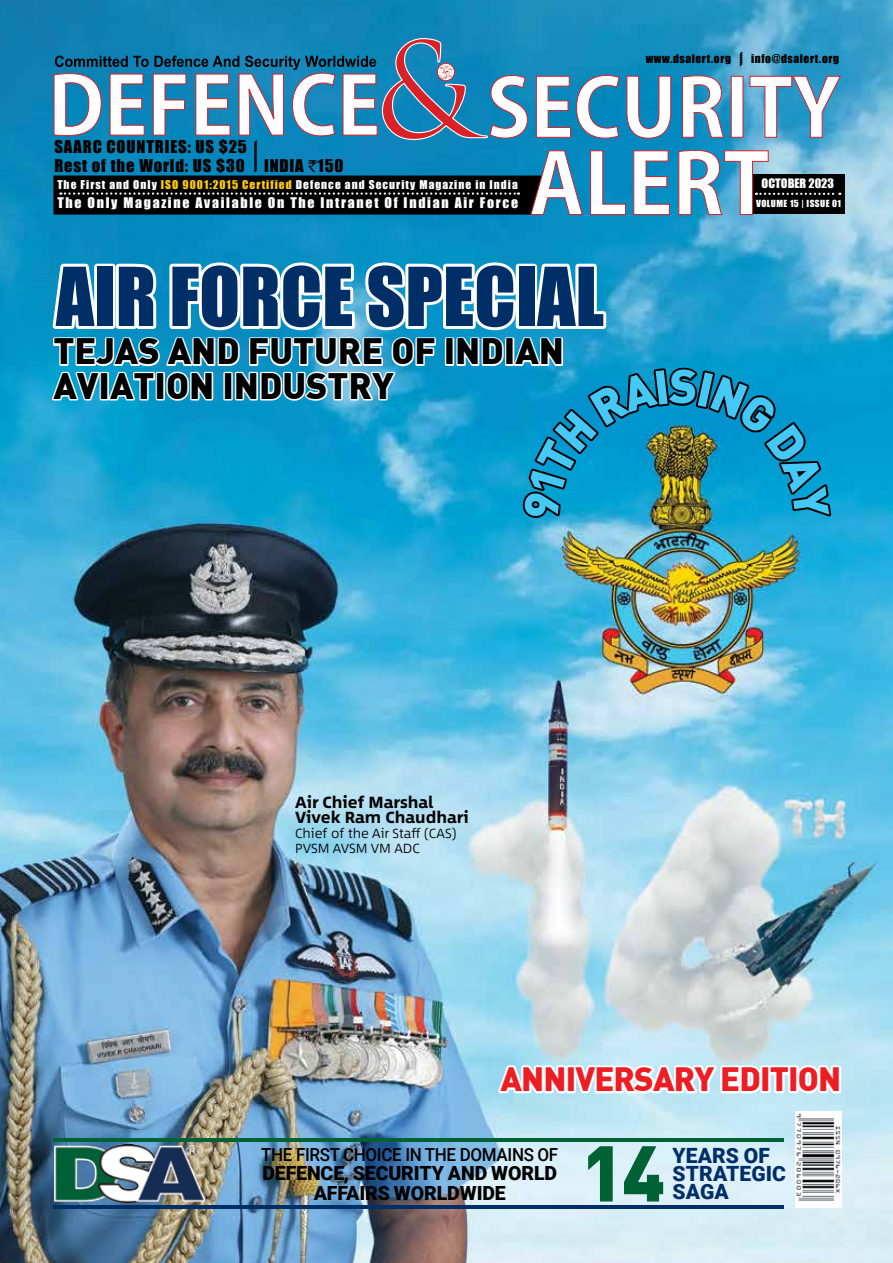
<style>
.page{position:relative;width:893px;height:1263px;background:#fff}
.page>*{position:absolute;margin:0;border:0;box-sizing:border-box;transform-origin:0 0}
.t1{font:900 77.7px "DIN";color:#006135}
.t2{font:75px "Impact";color:#002f67}
.t3{font:900 36px/34.5px "DIN";color:#000}
.t4{font:900 33px "DIN";letter-spacing:-.025em;color:#ed1d24}
.t5{font:900 21px/18px "Roboto";letter-spacing:.005em;color:#002f67}
.t6{font:900 19.5px/19.5px "Roboto";letter-spacing:-.005em;color:#000;text-align:center}
.t7{font:500 18px "Roboto";letter-spacing:-.02em;color:#000;scale:.94 1}
.t8{font:700 16.5px/15px "Between 1";color:#000}
.t9{font:16.2px/19.5px "Impact";letter-spacing:.05em;color:#000;text-align:right}
.t10{font:13.5px "Impact";letter-spacing:.125em;color:#fff}
.t11{font:300 13.5px/15px "Between 1";color:#000}
.t12{font:12px "Impact";color:#fff}
.t13{font:11.1px "Impact";letter-spacing:.09em;color:#fff}
.t14{font:11.1px "Impact";letter-spacing:.05em;color:#000}
.t15{font:9px "Impact";letter-spacing:.05em;color:#fff}
.s1{font-family:"Rupee Foradian"}
.s2{color:#ffcb05}
</style>
<div class="page">
<img style="left:0;top:0;width:893px;height:1263px">
<div style="left:752px;top:175px;width:92px;height:39px;background:#000"></div>
<img style="left:54px;top:1144px;width:150px;height:59px">
<img style="left:795px;top:1111px;width:46px;height:96px">
<hr style="left:53px;top:1205px;width:731px;height:3px;background:#002f67">
<hr style="left:53px;top:1139px;width:731px;height:3px;background:#006135">
<svg style="left:494px;top:1061px;width:349px;height:36px"></svg>
<svg style="left:49px;top:37px;width:792px;height:484px;background:#3a97bb"></svg>
<h3 class="t9" style="left:54px;top:136px;width:194px">: US $25<br>Rest of the World: US $30</h3>
<h3 class="t9" style="left:54px;top:136px;width:63px">SAARC cou</h3>
<h3 class="t9" style="left:137px;top:136px;width:19px">ntries</h3>
<h3 class="t9" style="left:264px;top:156px;width:25px">India</h3>
<h3 class="t9" style="left:308px;top:156px;width:37px"><span class="s1">`</span>150</h3>
<p class="t13" style="left:57px;top:176px;width:462px">The First and Only <span class="s2">ISO 9001:2015 Certified</span> Defence and Security Magazine in India</p>
<p class="t10" style="left:57px;top:193px;width:462px">The Only Magazine Available On The Intranet Of Indian Air Force</p>
<h2 class="t2" style="left:56px;top:238px;width:182px">Air Force</h2>
<h2 class="t2" style="left:367px;top:238px;width:109px">Special</h2>
<h3 class="t3" style="left:53px;top:332px;width:512px">TEJAS AND FUTURE OF INDIAN<br>AVIATI ON INDUSTRY</h3>
<p class="t14" style="left:646px;top:50px;width:87px">www.dsalert.org</p>
<p class="t14" style="left:751px;top:50px;width:89px">info@dsalert.org</p>
<p class="t12" style="left:762px;top:174px;width:74px">October 2023</p>
<p class="t15" style="left:756px;top:196px;width:87px">VOLUME 15 | ISSUE 01</p>
<h3 class="t8" style="left:295px;top:795px;width:175px">Air Chief Marshal<br>Vivek Ram Chaudhari</h3>
<p class="t11" style="left:295px;top:826px;width:163px">Chief of the Air Staff (CAS)<br>PVSM AVSM VM ADC</p>
<h3 class="t4" style="left:500px;top:1057px;width:342px">ANNIVERSARY EDITION</h3>
<h3 class="t7" style="left:261px;top:1142px;width:317px">THE FIRST CHOICE IN THE DOMAINS OF</h3>
<h3 class="t6" style="left:262px;top:1163px;width:295px">DEFENCE, SECURITY AND WORLD<br>AFFAIRS WORLDWIDE</h3>
<h1 class="t1" style="left:581px;top:1121px;width:86px">14</h1>
<h3 class="t5" style="left:673px;top:1146px;width:115px">YEARS OF<br>STRATEGIC</h3>
<h3 class="t5" style="left:673px;top:1182px;width:58px">SAGA</h3>
</div>
